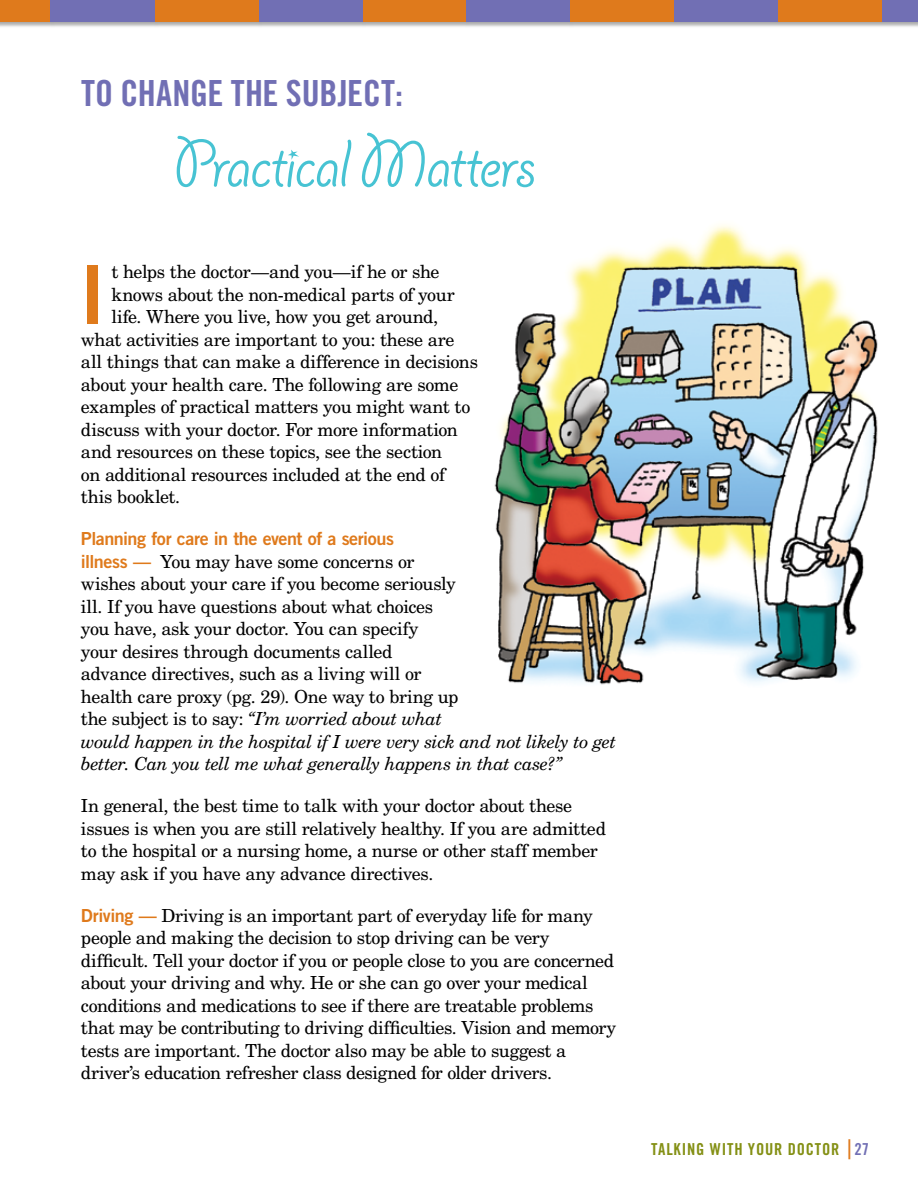
<style>
.page{position:relative;width:918px;height:1188px;background:#fff}
.page>*{position:absolute;margin:0;border:0;box-sizing:border-box;transform-origin:0 0}
.t1{font:81px "Trade Gothic Bold Cond Twenty";color:#df7a1c}
.t2{font:75px "Giddyup Std";letter-spacing:-.025em;color:#47c3d3}
.t3{font:36px "Trade Gothic Bold Cond Twenty";letter-spacing:-.01em;color:#716fb4}
.t4{font:18px/22.5px "New Century Schlbk";letter-spacing:-.02em;color:#000}
.t5{font:18px "Trade Gothic Bold Two";letter-spacing:-.025em;color:#df7a1c}
.t6{font:16.5px "Trade Gothic Bold Cond Twenty";letter-spacing:.05em;color:#849015}
.s1{font-family:"Trade Gothic Bold Two";color:#df7a1c}
.s2{font-style:italic}
.s3{color:#716fb4}
.s4{font-family:"Trade Gothic Cond Eighteen";font-size:27px;color:#df7a1c}
</style>
<div class="page">
<div style="left:0;top:0;width:918px;height:28px;background:#000;opacity:.35"></div>
<div style="left:0;top:0;width:52px;height:22px;background:#df7a1c"></div>
<div style="left:881px;top:0;width:37px;height:22px;background:#716fb4"></div>
<div style="left:777px;top:0;width:105px;height:22px;background:#df7a1c"></div>
<div style="left:673px;top:0;width:105px;height:22px;background:#716fb4"></div>
<div style="left:569px;top:0;width:105px;height:22px;background:#df7a1c"></div>
<div style="left:465px;top:0;width:105px;height:22px;background:#716fb4"></div>
<div style="left:362px;top:0;width:104px;height:22px;background:#df7a1c"></div>
<div style="left:258px;top:0;width:105px;height:22px;background:#716fb4"></div>
<div style="left:154px;top:0;width:105px;height:22px;background:#df7a1c"></div>
<div style="left:50px;top:0;width:105px;height:22px;background:#716fb4"></div>
<img style="left:494px;top:224px;width:384px;height:461px">
<h3 class="t3" style="left:81px;top:72px;width:324px">TO CHANGE THE SUBJECT:</h3>
<h2 class="t2" style="left:174px;top:123px;width:364px">Practical Matters</h2>
<h1 class="t1" style="left:81px;top:245px;width:12px">I</h1>
<p class="t4" style="left:112px;top:260px;width:329px">t helps the doctor—and you—if he or she</p>
<p class="t4" style="left:112px;top:283px;width:345px">knows about the non-medical parts of your</p>
<p class="t4" style="left:112px;top:305px;width:328px">life. Where you live, how you get around,</p>
<p class="t4" style="left:81px;top:328px;width:375px">what activities are important to you: these are</p>
<p class="t4" style="left:81px;top:350px;width:399px">all things that can make a difference in decisions</p>
<p class="t4" style="left:81px;top:373px;width:379px">about your health care. The following are some</p>
<p class="t4" style="left:81px;top:395px;width:391px">examples of practical matters you might want to</p>
<p class="t4" style="left:81px;top:418px;width:378px">discuss with your doctor. For more information</p>
<p class="t4" style="left:81px;top:440px;width:363px">and resources on these topics, see the section</p>
<p class="t4" style="left:81px;top:463px;width:366px">on additional resources included at the end of</p>
<p class="t4" style="left:81px;top:485px;width:101px">this booklet.</p>
<p class="t5" style="left:81px;top:528px;width:315px">Planning for care in the event of a serious</p>
<p class="t4" style="left:81px;top:550px;width:537px"><span class="s1">illness —</span> You may have some concerns or<br>wishes about your care if you become seriously<br>ill. If you have questions about what choices<br>you have, ask your doctor. You can specify<br>your desires through documents called<br>advance directives, such as a living will or<br>health care proxy (pg. 29). One way to bring up<br>the subject is to say: <span class="s2">“I’m worried about what<br>would happen in the hospital if I were very sick and not likely to get better. Can you tell me what generally happens in that case?”</span></p>
<p class="t4" style="left:81px;top:794px;width:527px">In general, the best time to talk with your doctor about these issues is when you are still relatively healthy. If you are admitted to the hospital or a nursing home, a nurse or other staff member may ask if you have any advance directives.</p>
<p class="t4" style="left:81px;top:904px;width:537px"><span class="s1">Driving —</span> Driving is an important part of everyday life for many people and making the decision to stop driving can be very difficult. Tell your doctor if you or people close to you are concerned about your driving and why. He or she can go over your medical conditions and medications to see if there are treatable problems that may be contributing to driving difficulties. Vision and memory tests are important. The doctor also may be able to suggest a driver’s education refresher class designed for older drivers.</p>
<p class="t6" style="left:651px;top:1139px;width:219px">TALKING WITH YOUR DOCTOR <span class="s3">27</span><span class="s4">|</span></p>
</div>
